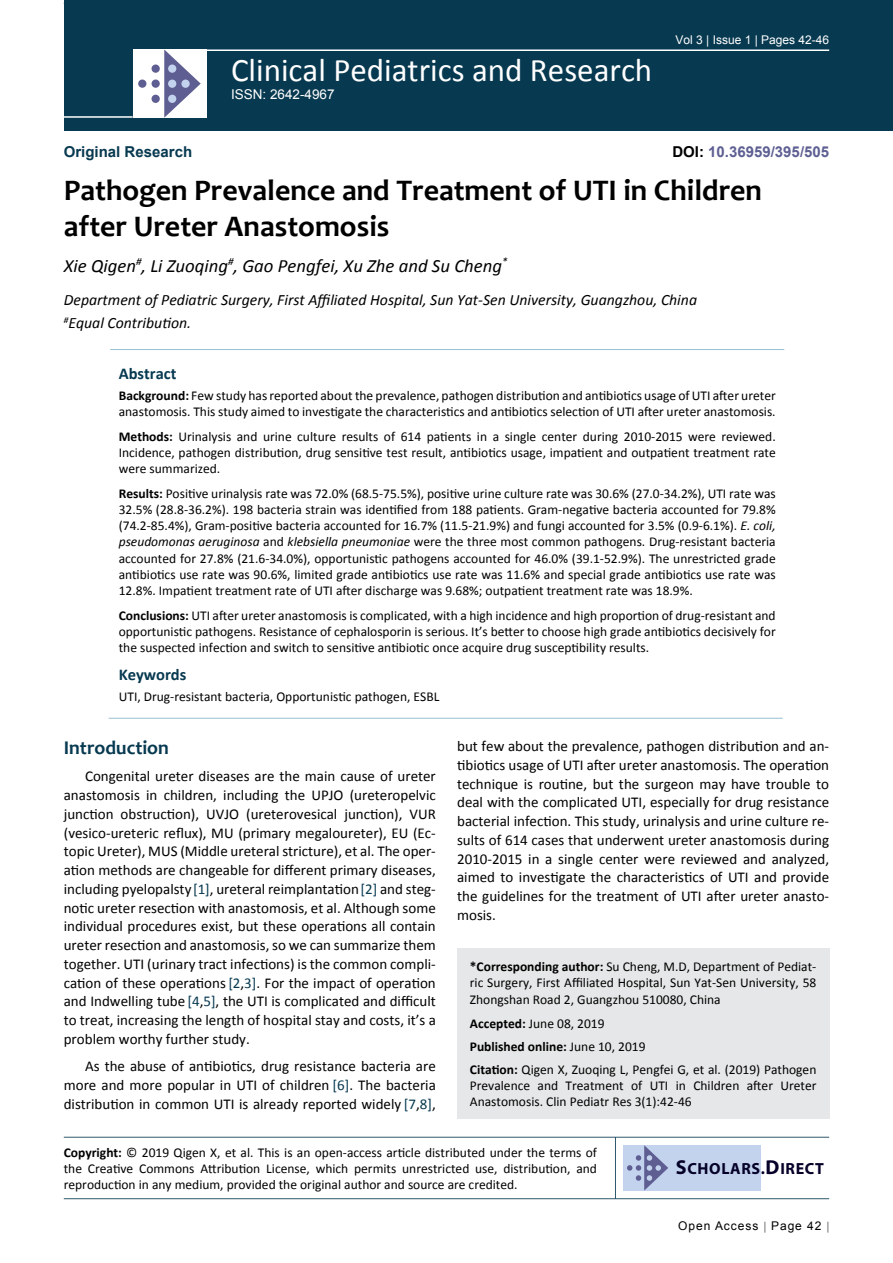
<style>
.page{position:relative;width:893px;height:1263px;background:#fff}
.page>*{position:absolute;margin:0;border:0;box-sizing:border-box;transform-origin:0 0}
.t1{font:33px "Calibri";color:#fff}
.t2{font:700 30px/36px "Candara";color:#000}
.t3{font:700 19.5px "Candara";color:#073950}
.t4{font:italic 18.75px "Calibri";color:#000}
.t5{font:700 16.5px "Calibri";color:#073950}
.t6{font:700 16.2px "Myriad Pro";letter-spacing:.04em;color:#050128}
.t7{font:italic 15.75px/23.1px "Calibri";color:#000}
.t8{font:15px/18.8px "Calibri";color:#000;text-align:justify}
.t9{font:700 15px "Arial";color:#5e5f93}
.t10{font:700 15px "Arial";color:#073950}
.t11{font:13.5px/16.2px "Calibri";color:#000;text-align:justify}
.t12{font:13.5px "Arial";color:#fff}
.t13{font:12px "Arial";color:#fff}
.t14{font:12px "Arial";letter-spacing:.08em;color:#000}
.s1{color:#000}
.s2{font-weight:700}
.s3{font-style:italic}
.s4{color:#073950}
.s5{font-size:20.25px}
</style>
<div class="page">
<div style="left:64px;top:0;width:829px;height:131px;background:#073950"></div>
<div style="left:457px;top:948px;width:372px;height:171px;background:#e6e7e8"></div>
<hr style="left:64px;top:1137px;width:765px;height:1px;background:#073950">
<hr style="left:64px;top:1198px;width:765px;height:1px;background:#073950">
<hr style="left:615px;top:1137px;width:1px;height:62px;background:#073950">
<div style="left:623px;top:1145px;width:138px;height:45px;background:#c3d3ee"></div>
<svg style="left:627px;top:1145px;width:41px;height:45px"></svg>
<hr style="left:204px;top:49px;width:625px;height:2px;background:#fff">
<hr style="left:64px;top:116px;width:69px;height:2px;background:#fff">
<div style="left:133px;top:49px;width:74px;height:69px;background:#fff"></div>
<svg style="left:164px;top:49px;width:37px;height:69px"></svg>
<div style="left:152px;top:65px;width:8px;height:8px;background:#5e5e92;border-radius:50%"></div>
<div style="left:138px;top:80px;width:8px;height:8px;background:#5e5e92;border-radius:50%"></div>
<div style="left:152px;top:80px;width:8px;height:8px;background:#5e5e92;border-radius:50%"></div>
<div style="left:168px;top:80px;width:8px;height:8px;background:#c3d3ee;border-radius:50%"></div>
<div style="left:181px;top:80px;width:9px;height:8px;background:#c3d3ee;border-radius:50%"></div>
<div style="left:168px;top:95px;width:8px;height:8px;background:#c3d3ee;border-radius:50%"></div>
<div style="left:168px;top:65px;width:8px;height:8px;background:#c3d3ee;border-radius:50%"></div>
<div style="left:152px;top:95px;width:8px;height:8px;background:#5e5e92;border-radius:50%"></div>
<hr style="left:110px;top:349px;width:674px;height:1px;background:#98c0d2">
<hr style="left:109px;top:718px;width:674px;height:1px;background:#98c0d2">
<h1 class="t1" style="left:231px;top:49px;width:423px">Clinical Pediatrics and Research</h1>
<p class="t12" style="left:231px;top:86px;width:105px">ISSN: 2642-4967</p>
<p class="t13" style="left:675px;top:32px;width:155px">Vol 3 | Issue 1 | Pages 42-46</p>
<p class="t10" style="left:64px;top:142px;width:130px">Original Research</p>
<p class="t9" style="left:672px;top:142px;width:158px"><span class="s1">DOI:</span> 10.36959/395/505</p>
<h2 class="t2" style="left:64px;top:172px;width:700px">Pathogen Prevalence and Treatment of UTI in Children after Ureter Anastomosis</h2>
<h3 class="t4" style="left:64px;top:253px;width:445px">Xie Qigen<sup>#</sup>, Li Zuoqing<sup>#</sup>, Gao Pengfei, Xu Zhe and Su Cheng<sup>*</sup></h3>
<p class="t7" style="left:64px;top:287px;width:635px">Department of Pediatric Surgery, First Affiliated Hospital, Sun Yat-Sen University, Guangzhou, China <sup>#</sup>Equal Contribution.</p>
<p class="t5" style="left:119px;top:363px;width:59px">Abstract</p>
<p class="t11" style="left:119px;top:387px;width:658px"><span class="s2">Background:</span> Few study has reported about the prevalence, pathogen distribution and antibiotics usage of UTI after ureter anastomosis. This study aimed to investigate the characteristics and antibiotics selection of UTI after ureter anastomosis.</p>
<p class="t11" style="left:119px;top:428px;width:658px"><span class="s2">Methods:</span> Urinalysis and urine culture results of 614 patients in a single center during 2010-2015 were reviewed.<br>Incidence, pathogen distribution, drug sensitive test result, antibiotics usage, impatient and outpatient treatment rate were summarized.</p>
<p class="t11" style="left:119px;top:485px;width:658px"><span class="s2">Results:</span> Positive urinalysis rate was 72.0% (68.5-75.5%), positive urine culture rate was 30.6% (27.0-34.2%), UTI rate was 32.5% (28.8-36.2%). 198 bacteria strain was identified from 188 patients. Gram-negative bacteria accounted for 79.8% (74.2-85.4%), Gram-positive bacteria accounted for 16.7% (11.5-21.9%) and fungi accounted for 3.5% (0.9-6.1%). <span class="s3">E. coli, pseudomonas aeruginosa</span> and <span class="s3">klebsiella pneumoniae</span> were the three most common pathogens. Drug-resistant bacteria accounted for 27.8% (21.6-34.0%), opportunistic pathogens accounted for 46.0% (39.1-52.9%). The unrestricted grade antibiotics use rate was 90.6%, limited grade antibiotics use rate was 11.6% and special grade antibiotics use rate was 12.8%. Impatient treatment rate of UTI after discharge was 9.68%; outpatient treatment rate was 18.9%.</p>
<p class="t11" style="left:119px;top:607px;width:658px"><span class="s2">Conclusions:</span> UTI after ureter anastomosis is complicated, with a high incidence and high proportion of drug-resistant and opportunistic pathogens. Resistance of cephalosporin is serious. It’s better to choose high grade antibiotics decisively for the suspected infection and switch to sensitive antibiotic once acquire drug susceptibility results.</p>
<p class="t5" style="left:119px;top:664px;width:69px">Keywords</p>
<p class="t11" style="left:119px;top:688px;width:322px">UTI, Drug-resistant bacteria, Opportunistic pathogen, ESBL</p>
<h3 class="t3" style="left:64px;top:735px;width:107px">Introduction</h3>
<p class="t8" style="left:64px;top:767px;width:374px;text-indent:21px">Congenital ureter diseases are the main cause of ureter anastomosis in children, including the UPJO (ureteropelvic junction obstruction), UVJO (ureterovesical junction), VUR (vesico-ureteric reflux), MU (primary megaloureter), EU (Ec&shy;topic Ureter), MUS (Middle ureteral stricture), et al. The oper&shy;ation methods are changeable for different primary diseases, including pyelopalsty<span class="s4">[1]</span>, ureteral reimplantation<span class="s4">[2]</span> and steg&shy;notic ureter resection with anastomosis, et al. Although some individual procedures exist, but these operations all contain ureter resection and anastomosis, so we can summarize them together. UTI (urinary tract infections) is the common compli&shy;cation of these operations <span class="s4">[2</span>,<span class="s4">3]</span>. For the impact of operation and Indwelling tube <span class="s4">[4</span>,<span class="s4">5]</span>, the UTI is complicated and difficult to treat, increasing the length of hospital stay and costs, it’s a problem worthy further study.</p>
<p class="t8" style="left:64px;top:1057px;width:374px;text-indent:21px">As the abuse of antibiotics, drug resistance bacteria are more and more popular in UTI of children <span class="s4">[6]</span>. The bacteria distribution in common UTI is already reported widely <span class="s4">[7</span>,<span class="s4">8]</span>,</p>
<p class="t8" style="left:457px;top:737px;width:374px">but few about the prevalence, pathogen distribution and an&shy;tibiotics usage of UTI after ureter anastomosis. The operation technique is routine, but the surgeon may have trouble to deal with the complicated UTI, especially for drug resistance bacterial infection. This study, urinalysis and urine culture re&shy;sults of 614 cases that underwent ureter anastomosis during 2010-2015 in a single center were reviewed and analyzed, aimed to investigate the characteristics of UTI and provide the guidelines for the treatment of UTI after ureter anasto&shy;mosis.</p>
<p class="t11" style="left:470px;top:959px;width:348px"><span class="s2">*Corresponding author:</span> Su Cheng, M.D, Department of Pediat&shy;ric Surgery, First Affiliated Hospital, Sun Yat-Sen University, 58<br>Zhongshan Road 2, Guangzhou 510080, China</p>
<p class="t11" style="left:470px;top:1011px;width:348px;line-height:23px;text-align:left"><span class="s2">Accepted:</span> June 08, 2019<br><span class="s2">Published online:</span> June 10, 2019<br><span class="s2">Citation:</span> Qigen X, Zuoqing L, Pengfei G, et al. (2019) Pathogen</p>
<p class="t11" style="left:470px;top:1077px;width:348px">Prevalence and Treatment of UTI in Children after Ureter<br>Anastomosis. Clin Pediatr Res 3(1):42-46</p>
<p class="t11" style="left:64px;top:1144px;width:535px"><span class="s2">Copyright:</span> © 2019 Qigen X, et al. This is an open-access article distributed under the terms of the Creative Commons Attribution License, which permits unrestricted use, distribution, and reproduction in any medium, provided the original author and source are credited.</p>
<p class="t6" style="left:676px;top:1158px;width:150px"><span class="s5">S</span>CHOLARS.<span class="s5">D</span>IRECT</p>
<p class="t14" style="left:678px;top:1218px;width:145px">Open Access Page 42</p>
</div>
